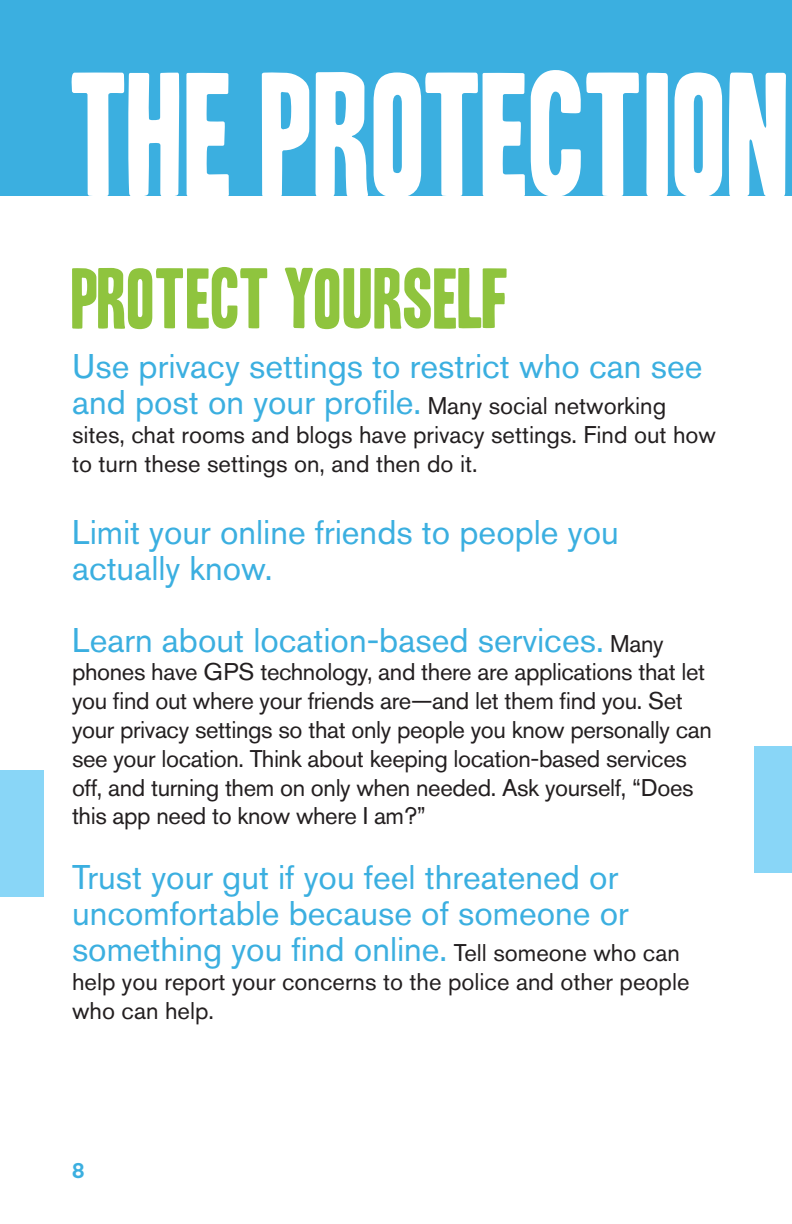
<style>
.page{position:relative;width:792px;height:1224px;background:#fff}
.page>*{position:absolute;margin:0;border:0;box-sizing:border-box;transform-origin:0 0}
.t1{font:152px "Headline One HPLHS";color:#fff}
.t2{font:74px "Headline One HPLHS";color:#8fc43e;scale:1.05 1}
.Body_Text{font:34px/36px "Akzidenz Grotesk Pro";color:#3bafe0}
.Body_Text-2{font:24px/28.8px "Akzidenz Grotesk Pro";letter-spacing:-.015em;color:#231f20}
.t3{font:500 22px "Akzidenz Grotesk Pro";color:#3bafe0}
.s1{font-size:24px;color:#231f20}
</style>
<div class="page">
<div style="left:0;top:0;width:792px;height:196px;background:#3bafe0"></div>
<div style="left:0;top:770px;width:43px;height:126px;background:#89d6f7"></div>
<div style="left:755px;top:746px;width:37px;height:126px;background:#89d6f7"></div>
<p class="t1" style="left:72px;top:62px;width:720px">THE PROTECTION</p>
<p class="t2" style="left:72px;top:263px;width:418px">PROTECT YOURSELF</p>
<p class="Body_Text" style="left:72px;top:348px;width:632px">Use privacy settings to restrict who can see and post on your profile. <span class="s1">Many social networking</span></p>
<p class="Body_Text-2" style="left:72px;top:420px;width:646px">sites, chat rooms and blogs have privacy settings. Find out how to turn these settings on, and then do it.</p>
<p class="Body_Text" style="left:72px;top:514px;width:548px">Limit your online friends to people you actually know.</p>
<p class="Body_Text" style="left:72px;top:622px;width:593px">Learn about location-based services. <span class="s1">Many</span></p>
<p class="Body_Text-2" style="left:72px;top:658px;width:641px">phones have GPS technology, and there are applications that let you find out where your friends are—and let them find you. Set your privacy settings so that only people you know personally can see your location. Think about keeping location-based services off, and turning them on only when needed. Ask yourself, “Does this app need to know where I am?”</p>
<p class="Body_Text" style="left:72px;top:859px;width:610px">Trust your gut if you feel threatened or uncomfortable because of someone or something you find online. <span class="s1">Tell someone who can</span></p>
<p class="Body_Text-2" style="left:72px;top:967px;width:619px">help you report your concerns to the police and other people who can help.</p>
<p class="t3" style="left:72px;top:1156px;width:14px">8</p>
</div>
